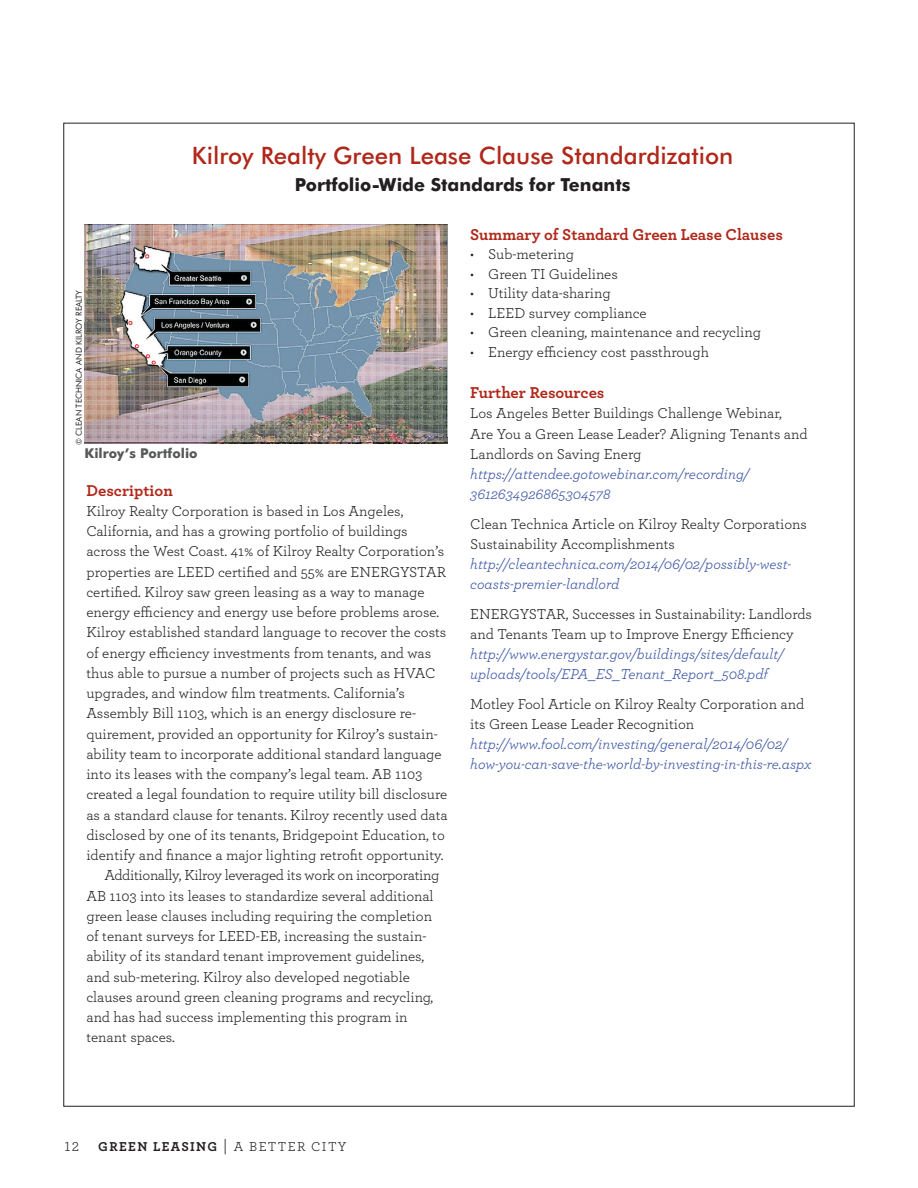
<style>
.page{position:relative;width:918px;height:1188px;background:#fff}
.page>*{position:absolute;margin:0;border:0;box-sizing:border-box;transform-origin:0 0}
.t1{font:500 24px "Futura BT";color:#b0281a}
.t2{font:700 18px "Futura BT";color:#231f20}
.t3{font:700 16.5px "Archer Pro";color:#b0281a}
.t4{font:15px/20.2px "Archer Pro";color:#231f20}
.t5{font:italic 15px/20.2px "Archer Pro";color:#3853a3}
.t6{font:15px "Archer Pro";letter-spacing:-.02em;color:#231f20}
.t7{font:700 13.5px "Archer Pro";letter-spacing:.1em;color:#231f20}
.t8{font:700 13.5px "Futura BT";color:#57585a}
.t9{font:13.5px "Archer Pro";letter-spacing:.1em;color:#231f20}
.t10{font:8.25px "Futura BT";color:#231f20}
.s1{font-weight:400;font-size:16.5px}
.s2{font-weight:400}
</style>
<div class="page">
<img style="left:85px;top:225px;width:363px;height:219px">
<h1 class="t1" style="left:192px;top:141px;width:543px">Kilroy Realty Green Lease Clause Standardization</h1>
<p class="t2" style="left:295px;top:174px;width:337px">Portfolio-Wide Standards for Tenants</p>
<p class="t3" style="left:470px;top:221px;width:314px">Summary of Standard Green Lease Clauses</p>
<p class="t4" style="left:470px;top:244px;width:105px">• Sub-metering</p>
<p class="t4" style="left:470px;top:263px;width:149px">• Green TI Guidelines</p>
<p class="t4" style="left:470px;top:283px;width:142px">• Utility data-sharing</p>
<p class="t4" style="left:470px;top:302px;width:178px">• LEED survey compliance</p>
<p class="t4" style="left:470px;top:322px;width:292px">• Green cleaning, maintenance and recycling</p>
<p class="t4" style="left:470px;top:341px;width:240px">• Energy efficiency cost passthrough</p>
<p class="t3" style="left:470px;top:380px;width:136px">Further Resources</p>
<p class="t4" style="left:470px;top:403px;width:339px">Los Angeles Better Buildings Challenge Webinar,<br>Are You a Green Lease Leader? Aligning Tenants and<br>Landlords on Saving Energ</p>
<p class="t5" style="left:470px;top:463px;width:280px">https://attendee.gotowebinar.com/recording/<br>3612634926865304578</p>
<p class="t4" style="left:470px;top:513px;width:338px">Clean Technica Article on Kilroy Realty Corporations<br>Sustainability Accomplishments</p>
<p class="t5" style="left:470px;top:553px;width:322px">http://cleantechnica.com/2014/06/02/possibly-west&shy;coasts-premier-landlord</p>
<p class="t4" style="left:470px;top:603px;width:343px">ENERGYSTAR, Successes in Sustainability: Landlords and Tenants Team up to Improve Energy Efficiency</p>
<p class="t5" style="left:470px;top:643px;width:315px">http://www.energystar.gov/buildings/sites/default/ uploads/tools/EPA_ES_Tenant_Report_508.pdf</p>
<p class="t4" style="left:470px;top:693px;width:335px">Motley Fool Article on Kilroy Realty Corporation and its Green Lease Leader Recognition</p>
<p class="t5" style="left:470px;top:733px;width:343px">http://www.fool.com/investing/general/2014/06/02/ how-you-can-save-the-world-by-investing-in-this-re.aspx</p>
<p class="t10" style="left:74px;top:445px;width:157px;rotate:-90deg">© Clean Technica and Kilroy Realty</p>
<p class="t8" style="left:85px;top:445px;width:115px">Kilroy’s Portfolio</p>
<p class="t3" style="left:86px;top:477px;width:88px">Description</p>
<p class="t4" style="left:86px;top:500px;width:319px">Kilroy Realty Corporation is based in Los Angeles,</p>
<p class="t4" style="left:86px;top:520px;width:323px">California, and has a growing portfolio of buildings</p>
<p class="t4" style="left:86px;top:541px;width:359px">across the West Coast. 41% of Kilroy Realty Corporation’s</p>
<p class="t4" style="left:86px;top:561px;width:360px">properties are LEED certified and 55% are ENERGYSTAR</p>
<p class="t4" style="left:86px;top:581px;width:340px">certified. Kilroy saw green leasing as a way to manage</p>
<p class="t4" style="left:86px;top:601px;width:354px">energy efficiency and energy use before problems arose.</p>
<p class="t4" style="left:86px;top:622px;width:361px">Kilroy established standard language to recover the costs</p>
<p class="t4" style="left:86px;top:642px;width:346px">of energy efficiency investments from tenants, and was</p>
<p class="t4" style="left:86px;top:662px;width:351px">thus able to pursue a number of projects such as HVAC</p>
<p class="t4" style="left:86px;top:682px;width:320px">upgrades, and window film treatments. California’s</p>
<p class="t4" style="left:86px;top:703px;width:331px">Assembly Bill 1103, which is an energy disclosure re-</p>
<p class="t4" style="left:86px;top:723px;width:353px">quirement, provided an opportunity for Kilroy’s sustain-</p>
<p class="t4" style="left:86px;top:743px;width:357px">ability team to incorporate additional standard language</p>
<p class="t4" style="left:86px;top:763px;width:337px">into its leases with the company’s legal team. AB 1103</p>
<p class="t4" style="left:86px;top:784px;width:362px">created a legal foundation to require utility bill disclosure</p>
<p class="t4" style="left:86px;top:804px;width:363px">as a standard clause for tenants. Kilroy recently used data</p>
<p class="t4" style="left:86px;top:824px;width:360px">disclosed by one of its tenants, Bridgepoint Education, to</p>
<p class="t4" style="left:86px;top:844px;width:359px">identify and finance a major lighting retrofit opportunity.</p>
<p class="t6" style="left:104px;top:865px;width:337px">Additionally, Kilroy leveraged its work on incorporating</p>
<p class="t4" style="left:86px;top:885px;width:349px">AB 1103 into its leases to standardize several additional</p>
<p class="t4" style="left:86px;top:905px;width:347px">green lease clauses including requiring the completion</p>
<p class="t4" style="left:86px;top:925px;width:342px">of tenant surveys for LEED-EB, increasing the sustain-</p>
<p class="t4" style="left:86px;top:946px;width:339px">ability of its standard tenant improvement guidelines,</p>
<p class="t4" style="left:86px;top:966px;width:325px">and sub-metering. Kilroy also developed negotiable</p>
<p class="t4" style="left:86px;top:986px;width:348px">clauses around green cleaning programs and recycling,</p>
<p class="t4" style="left:86px;top:1006px;width:323px">and has had success implementing this program in</p>
<p class="t4" style="left:86px;top:1027px;width:90px">tenant spaces.</p>
<p class="t9" style="left:65px;top:1137px;width:16px">12</p>
<p class="t7" style="left:98px;top:1136px;width:171px">green leasing <span class="s1">|</span> <span class="s2">A Bette</span></p>
<p class="t9" style="left:297px;top:1137px;width:51px">r City</p>
</div>
